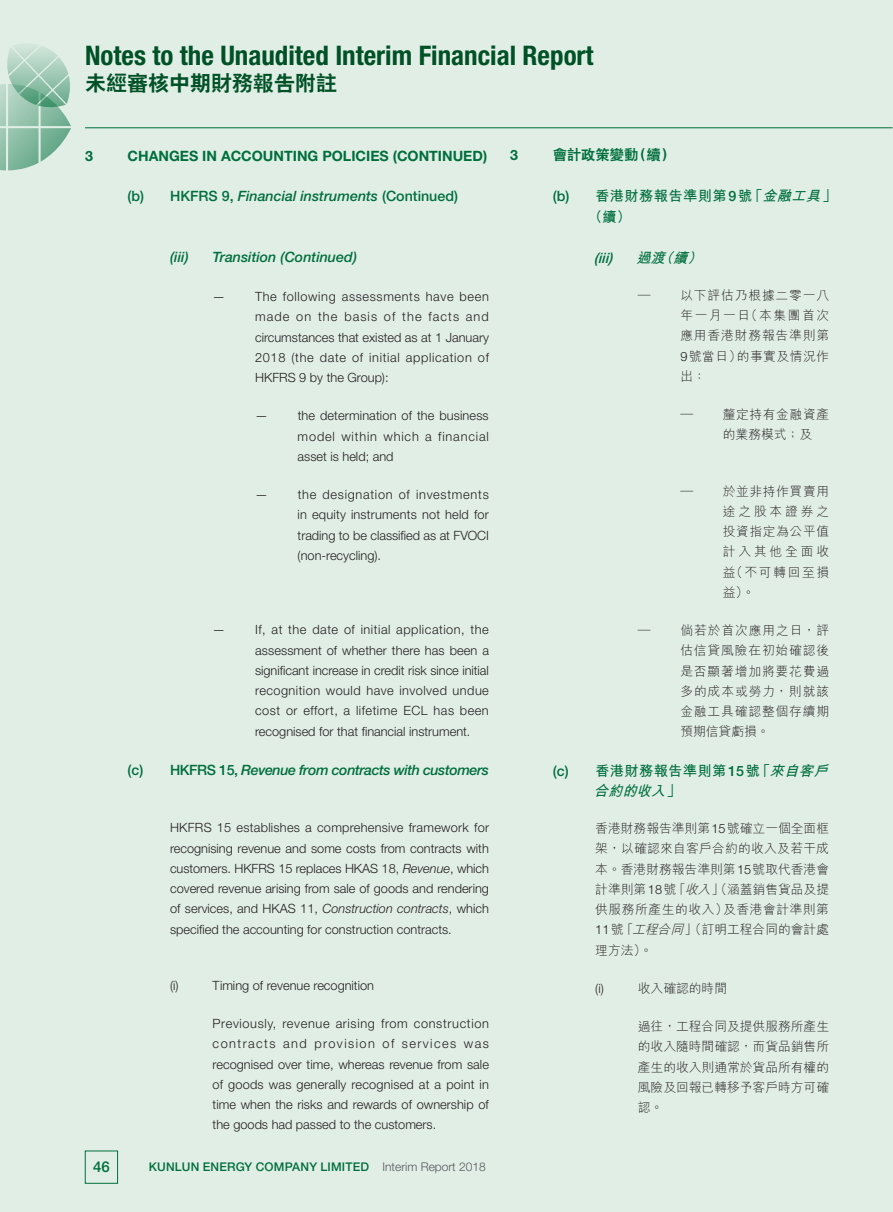
<style>
.page{position:relative;width:893px;height:1212px;background:#fff}
.page>*{position:absolute;margin:0;border:0;box-sizing:border-box;transform-origin:0 0}
.t1{font:700 condensed 27px "Helvetica Neue LT Std";color:#005126}
.t2{font:800 21px "C Hei 2 HK";color:#005126}
.t3{font:500 15px "Helvetica Neue LT Std";color:#006f3c}
.Subhead_2_c{font:700 14.25px/20.2px "M Hei HK";letter-spacing:.025em;color:#006f3c}
.Subhead_2_e{font:italic 500 14.25px "Helvetica Neue LT Std";letter-spacing:-.03em;color:#006f3c}
.Subhead_2_e-2{font:500 14.25px "Helvetica Neue LT Std";color:#006f3c}
.Subhead_1_e{font:700 14.25px "Helvetica Neue LT Std";color:#006f3c}
.Subhead_3_e{font:italic 500 14.25px "Helvetica Neue LT Std";color:#006f3c}
.Subhead_1_c{font:800 14.25px "C Hei 2 HK";color:#006f3c}
.Subhead_3_c{font:italic 500 14.25px "Helvetica Neue LT Std";color:#006f3c}
.Subhead_3_c-2{font:italic 700 14.25px "M Hei HK";color:#006f3c}
.Subhead_1_c-2{font:700 14.25px "Helvetica Neue LT Std";color:#006f3c}
.body_e{font:300 12.75px/20.2px "Helvetica Neue LT Std";color:#231f20;text-align:justify}
.body_c{font:300 12.75px/20.2px "M Hei HK";letter-spacing:.045em;color:#231f20;text-align:justify}
.body_c-2{font:300 12.75px "M Hei HK";color:#231f20}
.body_c-3{font:300 12.75px "Helvetica Neue LT Std";color:#231f20}
.t4{font:500 12px "Helvetica Neue LT Std";letter-spacing:.015em;color:#006f3c}
.s1{font-style:italic}
.s2{font-style:normal}
.s3{font-weight:300;color:#57585a}
.s4{font-family:"Helvetica Neue LT Std";font-weight:500}
.s5{font-family:"Helvetica Neue LT Std"}
</style>
<div class="page">
<div style="left:0;top:0;width:892px;height:1212px;background:#e1eee6"></div>
<div style="left:85px;top:1151px;width:33px;height:32px;border:1px solid #006f3c"></div>
<hr style="left:85px;top:127px;width:807px;height:1px;background:#006f3c">
<svg style="left:0;top:44px;width:71px;height:126px"></svg>
<h1 class="t1" style="left:85px;top:39px;width:510px">Notes to the Unaudited Interim Financial Report</h1>
<h2 class="t2" style="left:85px;top:73px;width:253px">未經審核中期財務報告附註</h2>
<p class="Subhead_1_e" style="left:85px;top:147px;width:9px">3</p>
<p class="Subhead_1_e" style="left:128px;top:147px;width:361px">CHANGES IN ACCOUNTING POLICIES (CONTINUED)</p>
<p class="Subhead_2_e-2" style="left:128px;top:188px;width:332px">(b) HKFRS 9, <span class="s1">Financial instruments</span> (Continued)</p>
<p class="Subhead_3_e" style="left:170px;top:248px;width:20px">(iii)</p>
<p class="Subhead_3_e" style="left:213px;top:248px;width:146px">Transition (Continued)</p>
<p class="body_e" style="left:255px;top:286px;width:235px;text-indent:-43px">— The following assessments have been made on the basis of the facts and circumstances that existed as at 1 January 2018 (the date of initial application of HKFRS 9 by the Group):</p>
<p class="body_e" style="left:298px;top:405px;width:193px;text-indent:-43px">— the determination of the business model within which a financial asset is held; and</p>
<p class="body_e" style="left:298px;top:484px;width:193px;text-indent:-43px">— the designation of investments in equity instruments not held for trading to be classified as at FVOCI (non-recycling).</p>
<p class="body_e" style="left:255px;top:619px;width:235px;text-indent:-43px">— If, at the date of initial application, the assessment of whether there has been a significant increase in credit risk since initial recognition would have involved undue cost or effort, a lifetime ECL has been recognised for that financial instrument.</p>
<p class="Subhead_2_e" style="left:128px;top:761px;width:363px"><span class="s2">(c) HKFRS 15,</span> Revenue from contracts with customers</p>
<p class="body_e" style="left:170px;top:817px;width:320px">HKFRS 15 establishes a comprehensive framework for recognising revenue and some costs from contracts with customers. HKFRS 15 replaces HKAS 18, <span class="s1">Revenue</span>, which covered revenue arising from sale of goods and rendering of services, and HKAS 11, <span class="s1">Construction contracts</span>, which specified the accounting for construction contracts.</p>
<p class="body_e" style="left:170px;top:975px;width:10px">(i)</p>
<p class="body_e" style="left:213px;top:975px;width:163px">Timing of revenue recognition</p>
<p class="body_e" style="left:213px;top:1013px;width:278px">Previously, revenue arising from construction contracts and provision of services was recognised over time, whereas revenue from sale of goods was generally recognised at a point in time when the risks and rewards of ownership of the goods had passed to the customers.</p>
<p class="t3" style="left:93px;top:1157px;width:18px">46</p>
<p class="t4" style="left:149px;top:1159px;width:339px">KUNLUN ENERGY COMPANY LIMITED <span class="s3">Interim Report 2018</span></p>
<p class="Subhead_1_c-2" style="left:510px;top:146px;width:9px">3</p>
<p class="Subhead_1_c" style="left:553px;top:148px;width:124px">會計政策變動（續）</p>
<p class="Subhead_2_c" style="left:588px;top:185px;width:250px;text-indent:-35px"><span class="s4">(b)</span> 香港財務報告準則第<span class="s4">9</span>號「<span class="s1">金融工具</span>」（續）</p>
<p class="Subhead_3_c" style="left:594px;top:249px;width:20px">(iii)</p>
<p class="Subhead_3_c-2" style="left:636px;top:247px;width:72px">過渡（續）</p>
<p class="body_c" style="left:680px;top:285px;width:150px;text-indent:-43px">— 以下評估乃根據二零一八年一月一日（本集團首次應用香港財務報告準則第<span class="s5">9</span>號當日）的事實及情況作出：</p>
<p class="body_c" style="left:723px;top:404px;width:108px;text-indent:-43px">— 釐定持有金融資產的業務模式；及</p>
<p class="body_c" style="left:723px;top:480px;width:108px;text-indent:-43px">— 於並非持作買賣用途之股本證券之投資指定為公平值計入其他全面收益（不可轉回至損益）。</p>
<p class="body_c" style="left:680px;top:620px;width:150px;text-indent:-43px">— 倘若於首次應用之日，評估信貸風險在初始確認後是否顯著增加將要花費過多的成本或勞力，則就該金融工具確認整個存續期預期信貸虧損。</p>
<p class="Subhead_2_c" style="left:594px;top:759px;width:240px;text-indent:-41px"><span class="s4">(c)</span> 香港財務報告準則第<span class="s4">15</span>號「<span class="s1">來自客戶合約的收入</span>」</p>
<p class="body_c" style="left:595px;top:818px;width:235px">香港財務報告準則第<span class="s5">15</span>號確立一個全面框架，以確認來自客戶合約的收入及若干成本。香港財務報告準則第<span class="s5">15</span>號取代香港會計準則第<span class="s5">18</span>號「<span class="s1">收入</span>」（涵蓋銷售貨品及提供服務所產生的收入）及香港會計準則第<span class="s5">11</span>號「<span class="s1">工程合同</span>」（訂明工程合同的會計處理方法）。</p>
<p class="body_c-3" style="left:595px;top:980px;width:10px">(i)</p>
<p class="body_c-2" style="left:638px;top:982px;width:91px">收入確認的時間</p>
<p class="body_c" style="left:638px;top:1016px;width:193px">過往，工程合同及提供服務所產生的收入隨時間確認，而貨品銷售所產生的收入則通常於貨品所有權的風險及回報已轉移予客戶時方可確認。</p>
</div>
